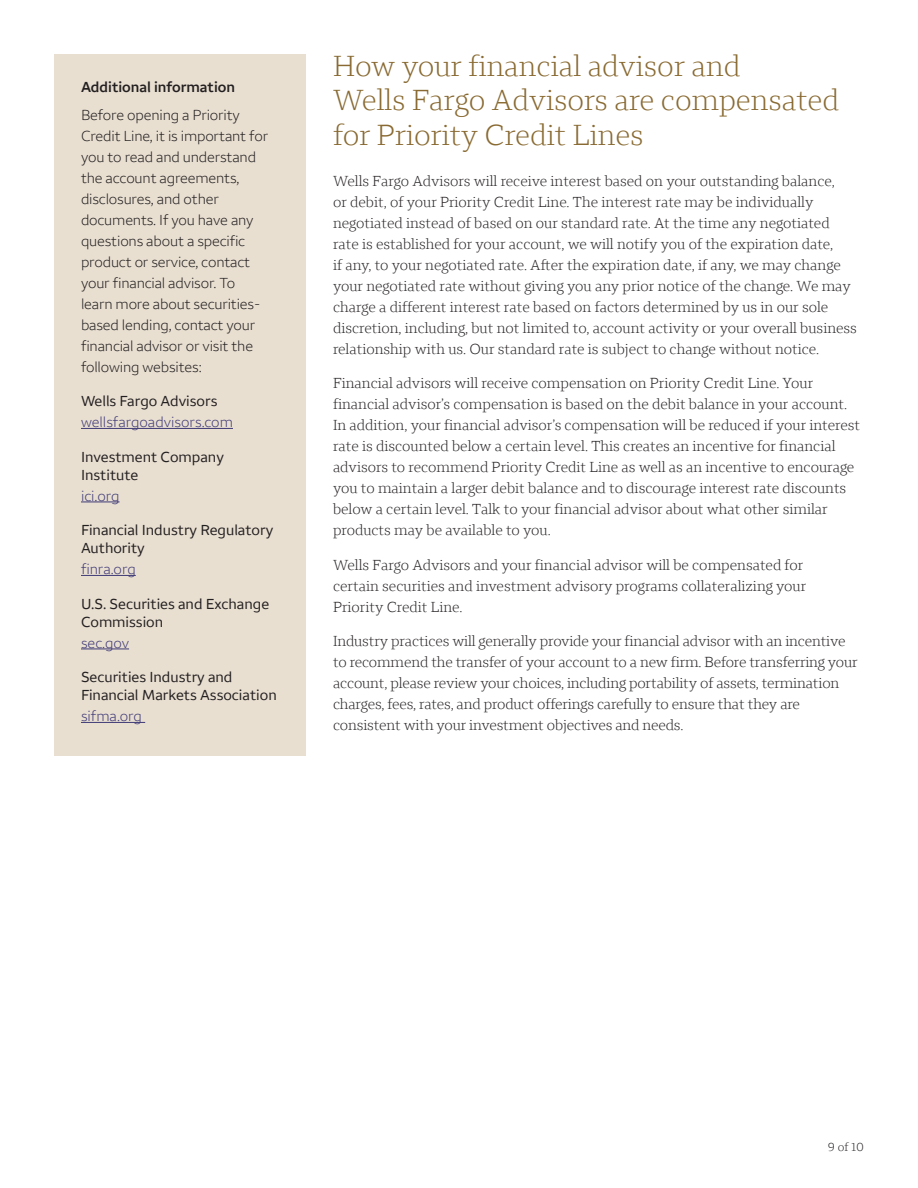
<style>
.page{position:relative;width:918px;height:1188px;background:#fff}
.page>*{position:absolute;margin:0;border:0;box-sizing:border-box;transform-origin:0 0}
.t1{font:300 30px/34.5px "Wells Fargo Serif";color:#896a32}
.t2{font:300 15px/21px "Wells Fargo Serif";color:#231f20}
.t3{font:300 15px/21px "Wells Fargo Sans";letter-spacing:-.01em;color:#231f20}
.t4{font:15px/18px "Wells Fargo Sans";color:#231f20}
.t5{font:300 15px/21px "Wells Fargo Sans";color:#403a77}
.t6{font:600 15px "Wells Fargo Sans";color:#231f20}
.t7{font:300 12px "Wells Fargo Serif";color:#231f20}
.s1{font-weight:400;color:#231f20}
</style>
<div class="page">
<div style="left:54px;top:54px;width:252px;height:702px;background:#e8dfd1"></div>
<hr style="left:81px;top:428px;width:152px;height:1px;background:#403a77">
<hr style="left:81px;top:502px;width:39px;height:1px;background:#403a77">
<hr style="left:81px;top:575px;width:55px;height:1px;background:#403a77">
<hr style="left:81px;top:649px;width:48px;height:1px;background:#403a77">
<hr style="left:81px;top:722px;width:64px;height:1px;background:#403a77">
<p class="t6" style="left:81px;top:78px;width:156px">Additional information</p>
<p class="t3" style="left:81px;top:104px;width:189px">Before opening a Priority<br>Credit Line, it is important for you to read and understand the account agreements, disclosures, and other documents. If you have any questions about a specific product or service, contact your financial advisor. To learn more about securities&shy;based lending, contact your financial advisor or visit the following websites:</p>
<p class="t5" style="left:81px;top:390px;width:153px"><span class="s1">Wells Fargo Advisors </span>wellsfargoadvisors.com</p>
<p class="t4" style="left:81px;top:448px;width:144px">Investment Company<br>Institute</p>
<p class="t5" style="left:81px;top:485px;width:40px">ici.org</p>
<p class="t4" style="left:81px;top:521px;width:194px">Financial Industry Regulatory<br>Authority</p>
<p class="t5" style="left:81px;top:558px;width:56px">finra.org</p>
<p class="t4" style="left:81px;top:595px;width:190px">U.S. Securities and Exchange<br>Commission</p>
<p class="t5" style="left:81px;top:632px;width:50px">sec.gov</p>
<p class="t4" style="left:81px;top:668px;width:197px">Securities Industry and<br>Financial Markets Association</p>
<p class="t5" style="left:81px;top:705px;width:62px">sifma.org</p>
<h2 class="t1" style="left:333px;top:48px;width:508px">How your financial advisor and<br>Wells Fargo Advisors are compensated for Priority Credit Lines</h2>
<p class="t2" style="left:333px;top:170px;width:526px">Wells Fargo Advisors will receive interest based on your outstanding balance,<br>or debit, of your Priority Credit Line. The interest rate may be individually negotiated instead of based on our standard rate. At the time any negotiated rate is established for your account, we will notify you of the expiration date,<br>if any, to your negotiated rate. After the expiration date, if any, we may change your negotiated rate without giving you any prior notice of the change. We may charge a different interest rate based on factors determined by us in our sole discretion, including, but not limited to, account activity or your overall business relationship with us. Our standard rate is subject to change without notice.</p>
<p class="t2" style="left:333px;top:373px;width:529px">Financial advisors will receive compensation on Priority Credit Line. Your financial advisor’s compensation is based on the debit balance in your account.<br>In addition, your financial advisor’s compensation will be reduced if your interest rate is discounted below a certain level. This creates an incentive for financial advisors to recommend Priority Credit Line as well as an incentive to encourage you to maintain a larger debit balance and to discourage interest rate discounts below a certain level. Talk to your financial advisor about what other similar products may be available to you.</p>
<p class="t2" style="left:333px;top:554px;width:475px">Wells Fargo Advisors and your financial advisor will be compensated for certain securities and investment advisory programs collateralizing your<br>Priority Credit Line.</p>
<p class="t2" style="left:333px;top:631px;width:526px">Industry practices will generally provide your financial advisor with an incentive to recommend the transfer of your account to a new firm. Before transferring your account, please review your choices, including portability of assets, termination charges, fees, rates, and product offerings carefully to ensure that they are consistent with your investment objectives and needs.</p>
<p class="t7" style="left:828px;top:1140px;width:38px">9 of 10</p>
</div>
